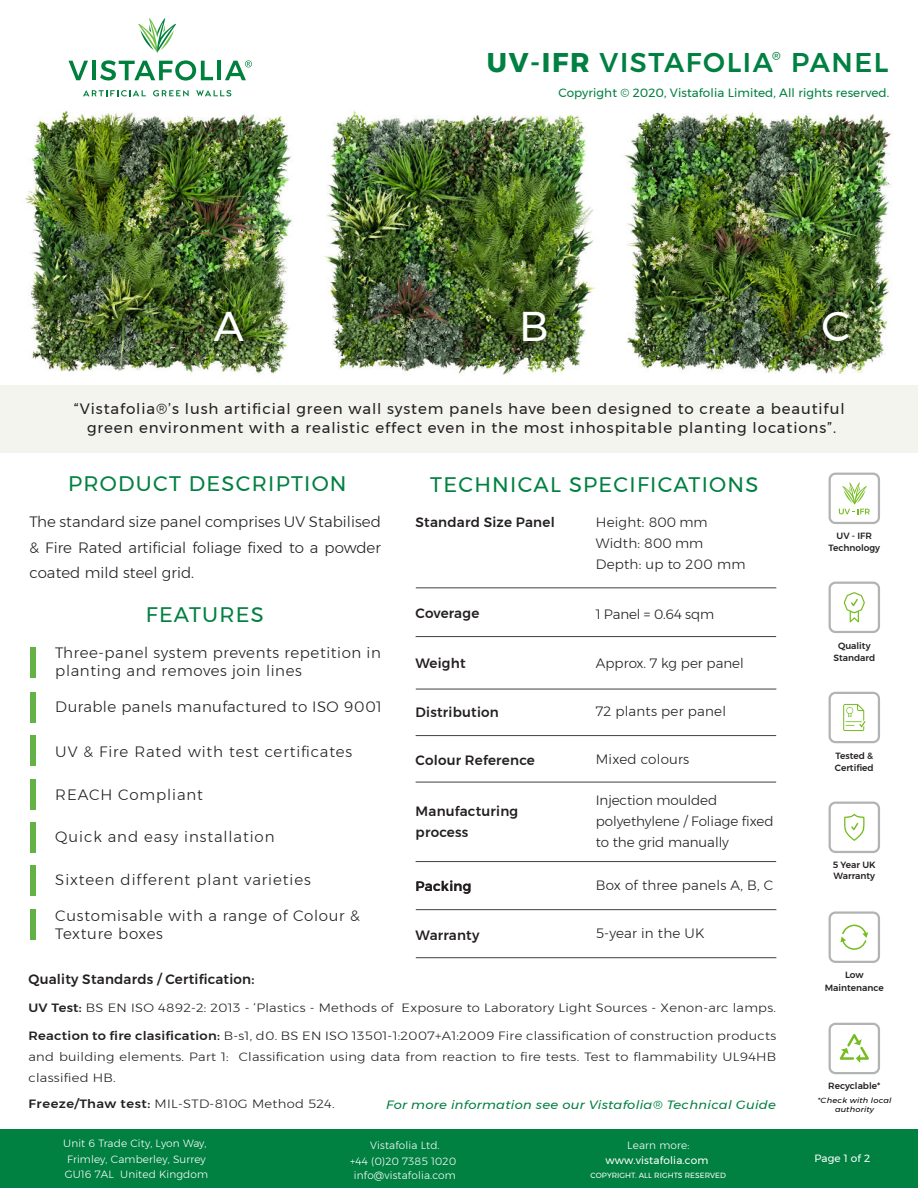
<style>
.page{position:relative;width:918px;height:1188px;background:#fff}
.page>*{position:absolute;margin:0;border:0;box-sizing:border-box;transform-origin:0 0}
.t1{font:41.4px "Montserrat";color:#fff}
.t2{font:500 27px "Montserrat";letter-spacing:.06em;color:#008041}
.t3{font:21px "Montserrat";letter-spacing:.06em;color:#008041}
.t4{font:300 15px/18px "Montserrat";letter-spacing:.04em;color:#231f20}
.t5{font:15px/18.9px "Montserrat";letter-spacing:.06em;color:#231f20;text-align:center}
.t6{font:300 15px "Montserrat";letter-spacing:.06em;color:#231f20}
.t7{font:300 13.5px/21px "Montserrat";color:#231f20}
.t8{font:500 13.5px/21px "Montserrat";letter-spacing:.015em;color:#231f20}
.t9{font:300 12px/21px "Montserrat";letter-spacing:.02em;color:#231f20;text-align:justify;scale:1.09 1}
.t10{font:12px "Montserrat";letter-spacing:.005em;color:#008041}
.t11{font:italic 12px "Montserrat";letter-spacing:.02em;color:#008041;scale:1.09 1}
.t12{font:500 11.55px "Montserrat";color:#008041}
.t13{font:300 10.5px/15px "Montserrat";letter-spacing:.015em;color:#fff}
.t14{font:10.5px "Montserrat";letter-spacing:.015em;color:#fff}
.t15{font:500 9px/12.5px "Montserrat";color:#231f20;text-align:center}
.t16{font:7.5px "Montserrat";letter-spacing:.005em;color:#fff}
.t17{font:italic 7.5px/9px "Montserrat";letter-spacing:.02em;color:#000;text-align:center;scale:1.09 1}
.s1{font-weight:700}
.s2{font-weight:500}
</style>
<div class="page">
<img style="left:25px;top:110px;width:867px;height:264px">
<img style="left:803px;top:286px;width:87px;height:88px">
<img style="left:500px;top:286px;width:86px;height:89px">
<img style="left:195px;top:286px;width:87px;height:88px">
<div style="left:30px;top:909px;width:5px;height:31px;background:#62b146"></div>
<div style="left:0;top:1129px;width:918px;height:59px;background:#008041"></div>
<div style="left:0;top:386px;width:918px;height:67px;background:#f4f4ef"></div>
<div style="left:829px;top:473px;width:51px;height:51px;border:2px solid #b2b3b3;border-radius:6px"></div>
<svg style="left:839px;top:482px;width:31px;height:32px"></svg>
<div style="left:30px;top:822px;width:5px;height:31px;background:#64b246"></div>
<div style="left:30px;top:866px;width:5px;height:30px;background:#64b246"></div>
<div style="left:30px;top:779px;width:5px;height:30px;background:#64b246"></div>
<div style="left:30px;top:647px;width:5px;height:30px;background:#64b246"></div>
<div style="left:30px;top:692px;width:5px;height:30px;background:#64b246"></div>
<div style="left:30px;top:735px;width:5px;height:31px;background:#64b246"></div>
<hr style="left:416px;top:957px;width:360px;height:1px;background:#404041">
<hr style="left:416px;top:689px;width:360px;height:1px;background:#404041">
<hr style="left:416px;top:735px;width:360px;height:1px;background:#404041">
<hr style="left:416px;top:782px;width:360px;height:1px;background:#404041">
<hr style="left:416px;top:861px;width:360px;height:1px;background:#404041">
<hr style="left:416px;top:588px;width:360px;height:1px;background:#404041">
<hr style="left:416px;top:909px;width:360px;height:1px;background:#404041">
<hr style="left:416px;top:636px;width:360px;height:1px;background:#404041">
<div style="left:829px;top:582px;width:51px;height:51px;border:2px solid #b2b3b3;border-radius:6px"></div>
<svg style="left:844px;top:592px;width:21px;height:30px"></svg>
<svg style="left:844px;top:814px;width:21px;height:27px"></svg>
<div style="left:829px;top:802px;width:51px;height:51px;border:2px solid #b2b3b3;border-radius:6px"></div>
<div style="left:829px;top:1023px;width:51px;height:51px;border:2px solid #b2b3b3;border-radius:6px"></div>
<svg style="left:839px;top:1034px;width:30px;height:29px"></svg>
<div style="left:829px;top:911px;width:51px;height:52px;border:2px solid #b2b3b3;border-radius:6px"></div>
<svg style="left:840px;top:925px;width:28px;height:25px"></svg>
<div style="left:829px;top:692px;width:51px;height:51px;border:2px solid #b2b3b3;border-radius:6px"></div>
<svg style="left:843px;top:704px;width:22px;height:27px"></svg>
<svg style="left:69px;top:61px;width:19px;height:19px"></svg>
<hr style="left:92px;top:61px;width:4px;height:19px;background:#00803d">
<svg style="left:100px;top:60px;width:113px;height:21px"></svg>
<hr style="left:217px;top:61px;width:4px;height:19px;background:#00803d">
<svg style="left:138px;top:18px;width:38px;height:35px"></svg>
<svg style="left:83px;top:90px;width:63px;height:6px"></svg>
<svg style="left:153px;top:90px;width:36px;height:7px"></svg>
<svg style="left:196px;top:90px;width:35px;height:6px"></svg>
<svg style="left:225px;top:60px;width:27px;height:20px"></svg>
<h2 class="t2" style="left:487px;top:51px;width:403px"><span class="s1">UV-IFR</span> VISTAFOLIA PANEL</h2>
<p class="t12" style="left:772px;top:52px;width:10px">®</p>
<p class="t10" style="left:558px;top:84px;width:332px">Copyright © 2020, Vistafolia Limited, All rights reserved.</p>
<h1 class="t1" style="left:214px;top:310px;width:32px">A</h1>
<h1 class="t1" style="left:519px;top:310px;width:31px">B</h1>
<h1 class="t1" style="left:822px;top:310px;width:30px">C</h1>
<p class="t5" style="left:74px;top:400px;width:772px">“Vistafolia®’s lush artificial green wall system panels have been designed to create a beautiful green environment with a realistic effect even in the most inhospitable planting locations”.</p>
<h3 class="t3" style="left:68px;top:476px;width:280px">PRODUCT DESCRIPTION</h3>
<p class="t4" style="left:30px;top:510px;width:353px;line-height:25.5px;text-align:justify">The standard size panel comprises UV Stabilised &amp; Fire Rated artificial foliage fixed to a powder coated mild steel grid.</p>
<h3 class="t3" style="left:146px;top:607px;width:120px">FEATURES</h3>
<p class="t4" style="left:55px;top:645px;width:327px">Three-panel system prevents repetition in planting and removes join lines</p>
<p class="t4" style="left:55px;top:699px;width:328px">Durable panels manufactured to ISO 9001</p>
<p class="t6" style="left:55px;top:740px;width:299px">UV &amp; Fire Rated with test certificates</p>
<p class="t6" style="left:55px;top:789px;width:149px">REACH Compliant</p>
<p class="t6" style="left:55px;top:831px;width:221px">Quick and easy installation</p>
<p class="t6" style="left:55px;top:874px;width:257px">Sixteen different plant varieties</p>
<p class="t4" style="left:55px;top:908px;width:306px">Customisable with a range of Colour &amp;<br>Texture boxes</p>
<p class="t8" style="left:28px;top:968px;width:227px">Quality Standards / Certification:</p>
<h3 class="t3" style="left:430px;top:476px;width:330px">TECHNICAL SPECIFICATIONS</h3>
<p class="t8" style="left:416px;top:513px;width:141px">Standard Size Panel</p>
<p class="t7" style="left:596px;top:513px;width:151px">Height: 800 mm<br>Width: 800 mm<br>Depth: up to 200 mm</p>
<p class="t8" style="left:416px;top:603px;width:65px">Coverage</p>
<p class="t7" style="left:596px;top:604px;width:120px">1 Panel = 0.64 sqm</p>
<p class="t8" style="left:416px;top:654px;width:52px">Weight</p>
<p class="t8" style="left:416px;top:701px;width:85px">Distribution</p>
<p class="t8" style="left:416px;top:749px;width:121px">Colour Reference</p>
<p class="t8" style="left:416px;top:800px;width:104px">Manufacturing process</p>
<p class="t8" style="left:416px;top:876px;width:57px">Packing</p>
<p class="t7" style="left:596px;top:654px;width:150px">Approx. 7 kg per panel</p>
<p class="t7" style="left:596px;top:702px;width:132px">72 plants per panel</p>
<p class="t7" style="left:596px;top:750px;width:95px">Mixed colours</p>
<p class="t7" style="left:596px;top:790px;width:179px">Injection moulded polyethylene / Foliage fixed to the grid manually</p>
<p class="t7" style="left:596px;top:876px;width:179px">Box of three panels A, B, C</p>
<p class="t8" style="left:416px;top:926px;width:65px">Warranty</p>
<p class="t7" style="left:596px;top:924px;width:110px">5-year in the UK</p>
<p class="t9" style="left:28px;top:998px;width:687px"><span class="s2">UV Test:</span> BS EN ISO 4892-2: 2013 - ‘Plastics - Methods of Exposure to Laboratory Light Sources - Xenon-arc lamps.</p>
<p class="t9" style="left:28px;top:1025px;width:688px"><span class="s2">Reaction to fire clasification:</span> B-s1, d0. BS EN ISO 13501-1:2007+A1:2009 Fire classification of construction products and building elements. Part 1: Classification using data from reaction to fire tests. Test to flammability UL94HB classified HB.</p>
<p class="t9" style="left:28px;top:1094px;width:282px"><span class="s2">Freeze/Thaw test:</span> MIL-STD-810G Method 524.</p>
<p class="t11" style="left:386px;top:1100px;width:359px">For more information see our Vistafolia® Technical Guide</p>
<p class="t13" style="left:63px;top:1137px;width:147px">Unit 6 Trade City, Lyon Way,<br>Frimley, Camberley, Surrey<br>GU16 7AL United Kingdom</p>
<p class="t13" style="left:370px;top:1139px;width:71px">Vistafolia Ltd.</p>
<p class="t13" style="left:350px;top:1155px;width:108px;line-height:14.2px;text-align:center">+44 (0)20 7385 1020 info@vistafolia.com</p>
<p class="t13" style="left:627px;top:1139px;width:64px">Learn more:</p>
<p class="t16" style="left:591px;top:1173px;width:137px">COPYRIGHT. ALL RIGHTS RESERVED</p>
<p class="t14" style="left:606px;top:1157px;width:104px">www.vistafolia.com</p>
<p class="t15" style="left:828px;top:530px;width:53px">UV - IFR<br>Technology</p>
<p class="t15" style="left:833px;top:639px;width:43px">Quality<br>Standard</p>
<p class="t15" style="left:835px;top:749px;width:40px;text-align:left">Tested &amp;<br>Certified</p>
<p class="t15" style="left:833px;top:860px;width:44px;line-height:10.8px;text-align:left">5 Year UK<br>Warranty</p>
<p class="t15" style="left:825px;top:970px;width:60px">Low<br>Maintenance</p>
<p class="t15" style="left:828px;top:1079px;width:54px">Recyclable*</p>
<p class="t17" style="left:818px;top:1096px;width:69px">*Check with local authority</p>
<p class="t14" style="left:814px;top:1155px;width:57px">Page 1 of 2</p>
</div>
